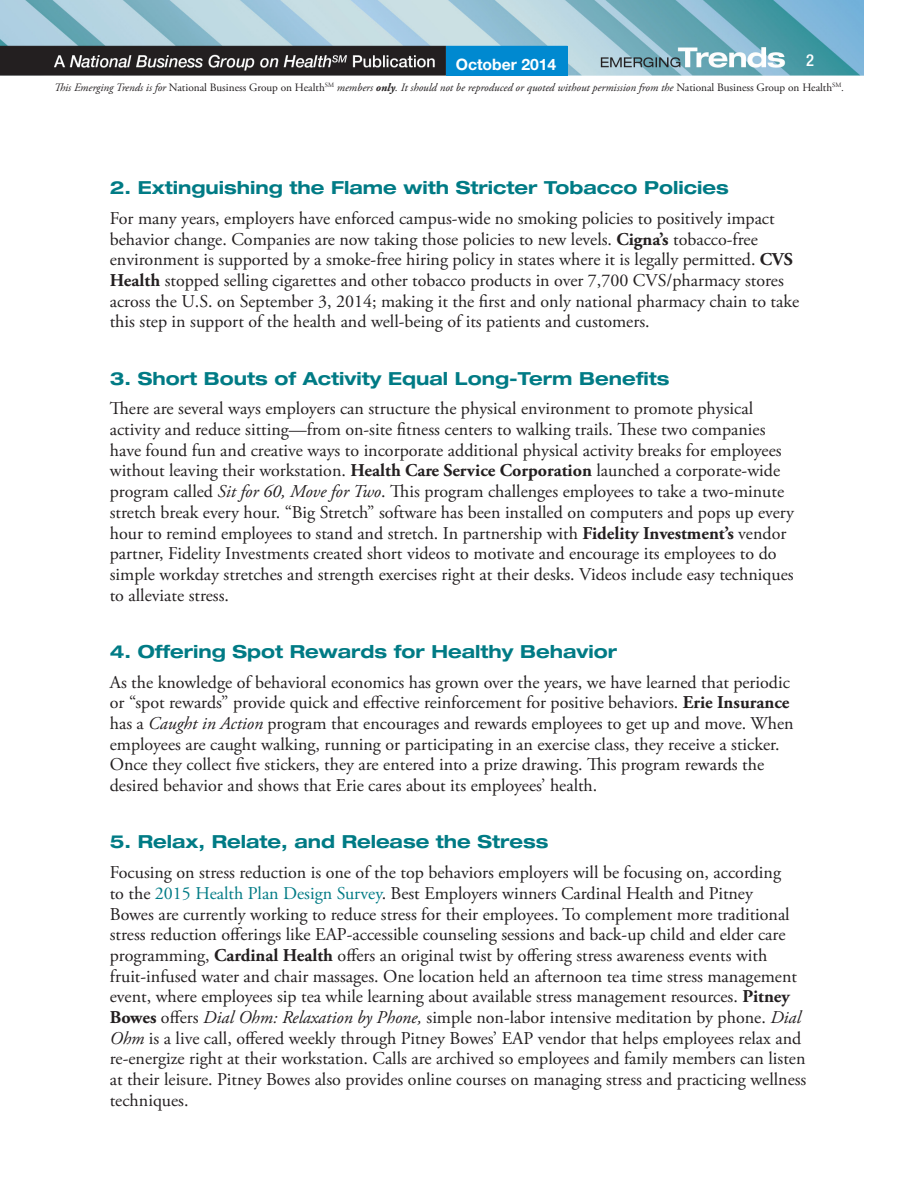
<style>
.page{position:relative;width:918px;height:1188px;background:#fff}
.page>*{position:absolute;margin:0;border:0;box-sizing:border-box;transform-origin:0 0}
.t1{font:18px/20.7px "Adobe Garamond Pro";color:#231f20}
.NumberedHead{font:700 expanded 18px "Helvetica Neue";color:#007b85}
.t2{font:500 condensed 16.5px "Helvetica Neue";color:#fff}
.t3{font:700 15.75px "Helvetica Neue";color:#fff}
.t4{font:italic 11.25px "Adobe Garamond Pro";color:#231f20}
.s1{font-style:normal}
.s2{font-weight:700}
.s3{font-style:italic}
.s4{color:#007b85}
</style>
<div class="page">
<img style="left:0;top:0;width:864px;height:76px">
<div style="left:446px;top:46px;width:121px;height:29px;background:#0089d0"></div>
<p class="t3" style="left:456px;top:54px;width:102px">October 2014</p>
<p class="t2" style="left:806px;top:51px;width:9px">2</p>
<p class="t4" style="left:54px;top:81px;width:792px">This Emerging Trends is for <span class="s1">National Business Group on Health</span><sup>SM</sup> members <span class="s2">only</span>. It should not be reproduced or quoted without permission from the <span class="s1">National Business Group on Health</span><sup>SM</sup>.</p>
<p class="NumberedHead" style="left:110px;top:176px;width:620px">2. Extinguishing the Flame with Stricter Tobacco Policies</p>
<p class="t1" style="left:110px;top:208px;width:691px">For many years, employers have enforced campus-wide no smoking policies to positively impact behavior change. Companies are now taking those policies to new levels. <span class="s2">Cigna’s</span> tobacco-free environment is supported by a smoke-free hiring policy in states where it is legally permitted. <span class="s2">CVS Health</span> stopped selling cigarettes and other tobacco products in over 7,700 CVS/pharmacy stores across the U.S. on September 3, 2014; making it the first and only national pharmacy chain to take this step in support of the health and well-being of its patients and customers.</p>
<p class="NumberedHead" style="left:110px;top:367px;width:561px">3. Short Bouts of Activity Equal Long-Term Benefits</p>
<p class="t1" style="left:110px;top:399px;width:686px">There are several ways employers can structure the physical environment to promote physical activity and reduce sitting—from on-site fitness centers to walking trails. These two companies have found fun and creative ways to incorporate additional physical activity breaks for employees without leaving their workstation. <span class="s2">Health Care Service Corporation</span> launched a corporate-wide program called <span class="s3">Sit for 60, Move for Two</span>. This program challenges employees to take a two-minute stretch break every hour. “Big Stretch” software has been installed on computers and pops up every hour to remind employees to stand and stretch. In partnership with <span class="s2">Fidelity Investment’s</span> vendor partner, Fidelity Investments created short videos to motivate and encourage its employees to do simple workday stretches and strength exercises right at their desks. Videos include easy techniques to alleviate stress.</p>
<p class="NumberedHead" style="left:110px;top:640px;width:509px">4. Offering Spot Rewards for Healthy Behavior</p>
<p class="t1" style="left:110px;top:672px;width:685px">As the knowledge of behavioral economics has grown over the years, we have learned that periodic or “spot rewards” provide quick and effective reinforcement for positive behaviors. <span class="s2">Erie Insurance </span>has a <span class="s3">Caught in Action</span> program that encourages and rewards employees to get up and move. When employees are caught walking, running or participating in an exercise class, they receive a sticker.<br>Once they collect five stickers, they are entered into a prize drawing. This program rewards the desired behavior and shows that Erie cares about its employees’ health.</p>
<p class="NumberedHead" style="left:110px;top:831px;width:440px">5. Relax, Relate, and Release the Stress</p>
<p class="t1" style="left:110px;top:863px;width:698px">Focusing on stress reduction is one of the top behaviors employers will be focusing on, according<br>to the <span class="s4">2015 Health Plan Design Survey</span>. Best Employers winners Cardinal Health and Pitney<br>Bowes are currently working to reduce stress for their employees. To complement more traditional stress reduction offerings like EAP-accessible counseling sessions and back-up child and elder care programming, <span class="s2">Cardinal Health</span> offers an original twist by offering stress awareness events with fruit-infused water and chair massages. One location held an afternoon tea time stress management event, where employees sip tea while learning about available stress management resources. <span class="s2">Pitney Bowes</span> offers <span class="s3">Dial Ohm: Relaxation by Phone,</span> simple non-labor intensive meditation by phone. <span class="s3">Dial Ohm</span> is a live call, offered weekly through Pitney Bowes’ EAP vendor that helps employees relax and re-energize right at their workstation. Calls are archived so employees and family members can listen at their leisure. Pitney Bowes also provides online courses on managing stress and practicing wellness techniques.</p>
</div>
